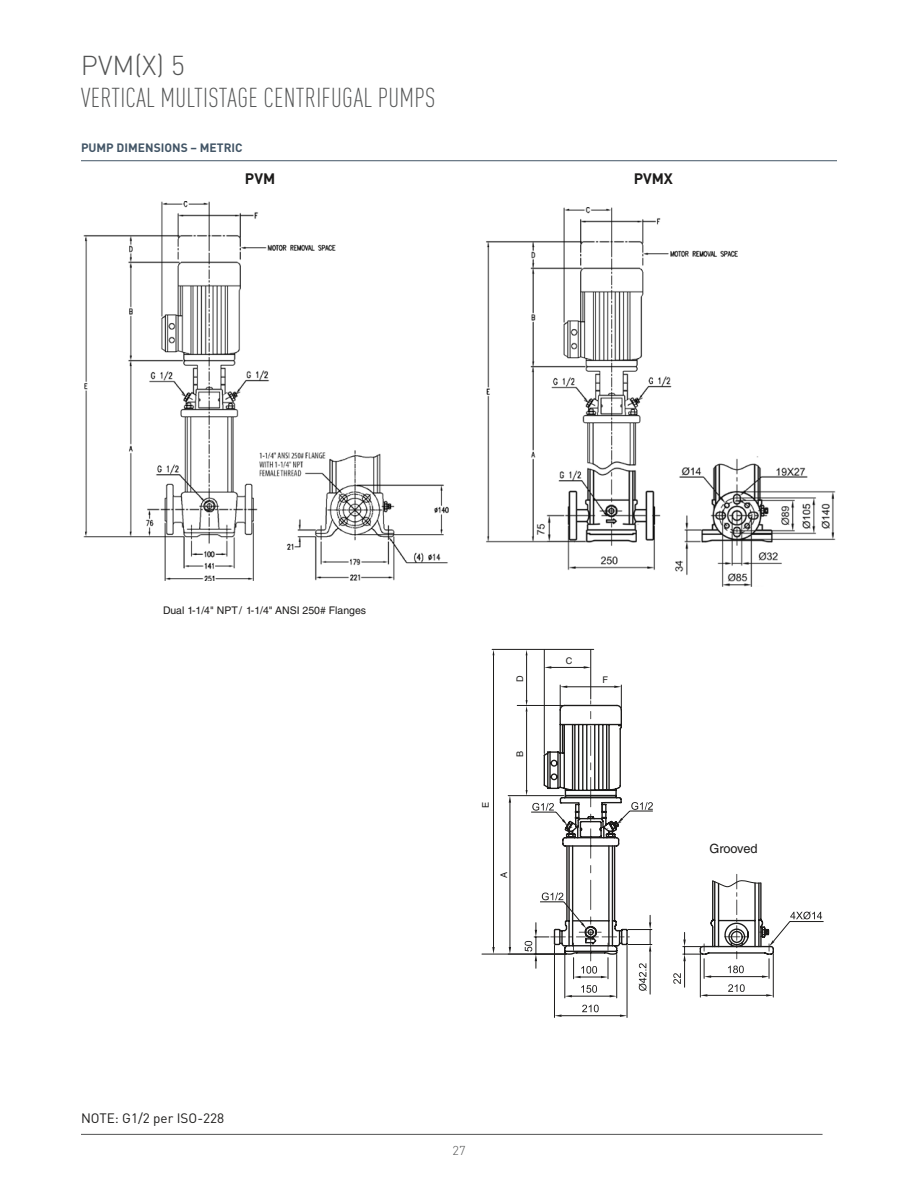
<style>
.page{position:relative;width:918px;height:1188px;background:#fff}
.page>*{position:absolute;margin:0;border:0;box-sizing:border-box;transform-origin:0 0}
.t1{font:300 condensed 27px "DIN Pro";letter-spacing:.01em;color:#535454}
.t2{font:300 27px "DIN Pro";color:#535454}
.t3{font:700 15px "DIN Pro";color:#1c1b1a}
.t4{font:13.5px "DIN Pro";color:#1c1b1a}
.t5{font:12.75px "Helvetica LT Std";letter-spacing:-.005em;color:#1c1b1a}
.t6{font:300 12.75px "DIN Pro";color:#535454}
.t7{font:700 12px "DIN Pro";color:#435667}
.t8{font:10.5px "Helvetica LT Std";color:#1c1b1a}
.t9{font:9.15px "Helvetica";color:#1c1b1a}
</style>
<div class="page">
<hr style="left:81px;top:1134px;width:742px;height:1px;background:#535454">
<hr style="left:81px;top:160px;width:756px;height:1px;background:#435667">
<img style="left:83px;top:202px;width:366px;height:379px">
<img style="left:486px;top:207px;width:350px;height:379px">
<hr style="left:616px;top:954px;width:1px;height:44px;background:#1c1b1a">
<hr style="left:564px;top:954px;width:1px;height:44px;background:#1c1b1a">
<hr style="left:554px;top:945px;width:1px;height:72px;background:#1c1b1a">
<hr style="left:627px;top:945px;width:1px;height:72px;background:#1c1b1a">
<hr style="left:562px;top:1015px;width:58px;height:1px;background:#1c1b1a">
<svg style="left:555px;top:1015px;width:7px;height:2px"></svg>
<svg style="left:620px;top:1015px;width:7px;height:2px"></svg>
<svg style="left:582px;top:1005px;width:17px;height:7px"></svg>
<hr style="left:508px;top:795px;width:56px;height:1px;background:#1c1b1a">
<hr style="left:510px;top:803px;width:1px;height:144px;background:#1c1b1a">
<svg style="left:509px;top:796px;width:2px;height:7px"></svg>
<svg style="left:509px;top:947px;width:2px;height:7px"></svg>
<hr style="left:517px;top:705px;width:46px;height:1px;background:#1c1b1a">
<hr style="left:482px;top:954px;width:84px;height:1px;background:#1c1b1a">
<svg style="left:492px;top:947px;width:3px;height:7px"></svg>
<hr style="left:544px;top:650px;width:1px;height:103px;background:#1c1b1a">
<hr style="left:590px;top:650px;width:1px;height:49px;background:#1c1b1a">
<hr style="left:551px;top:667px;width:33px;height:1px;background:#1c1b1a">
<svg style="left:544px;top:666px;width:7px;height:3px"></svg>
<svg style="left:584px;top:666px;width:7px;height:3px"></svg>
<hr style="left:526px;top:655px;width:1px;height:47px;background:#1c1b1a">
<svg style="left:525px;top:685px;width:299px;height:312px"></svg>
<hr style="left:492px;top:649px;width:102px;height:1px;background:#1c1b1a">
<hr style="left:493px;top:655px;width:1px;height:295px;background:#1c1b1a">
<h1 class="t2" style="left:81px;top:44px;width:106px">PVM(X) 5</h1>
<h1 class="t1" style="left:81px;top:78px;width:356px">VERTICAL MULTISTAGE CENTRIFUGAL PUMPS</h1>
<p class="t7" style="left:81px;top:138px;width:163px">PUMP DIMENSIONS – METRIC</p>
<h2 class="t3" style="left:245px;top:166px;width:32px">PVM</h2>
<h2 class="t3" style="left:634px;top:166px;width:41px">PVMX</h2>
<p class="t8" style="left:163px;top:605px;width:205px">Dual 1-1/4" NPT/ 1-1/4" ANSI 250# Flanges</p>
<p class="t9" style="left:515px;top:682px;width:8px;rotate:-90deg">D</p>
<p class="t9" style="left:480px;top:808px;width:8px;rotate:-90deg">E</p>
<p class="t9" style="left:515px;top:757px;width:8px;rotate:-90deg">B</p>
<p class="t9" style="left:499px;top:878px;width:8px;rotate:-90deg">A</p>
<p class="t9" style="left:566px;top:655px;width:8px">C</p>
<p class="t9" style="left:602px;top:674px;width:7px">F</p>
<p class="t4" style="left:81px;top:1107px;width:145px">NOTE: G1/2 per ISO-228</p>
<p class="t6" style="left:452px;top:1140px;width:15px">27</p>
<p class="t5" style="left:709px;top:841px;width:50px">Grooved</p>
</div>
